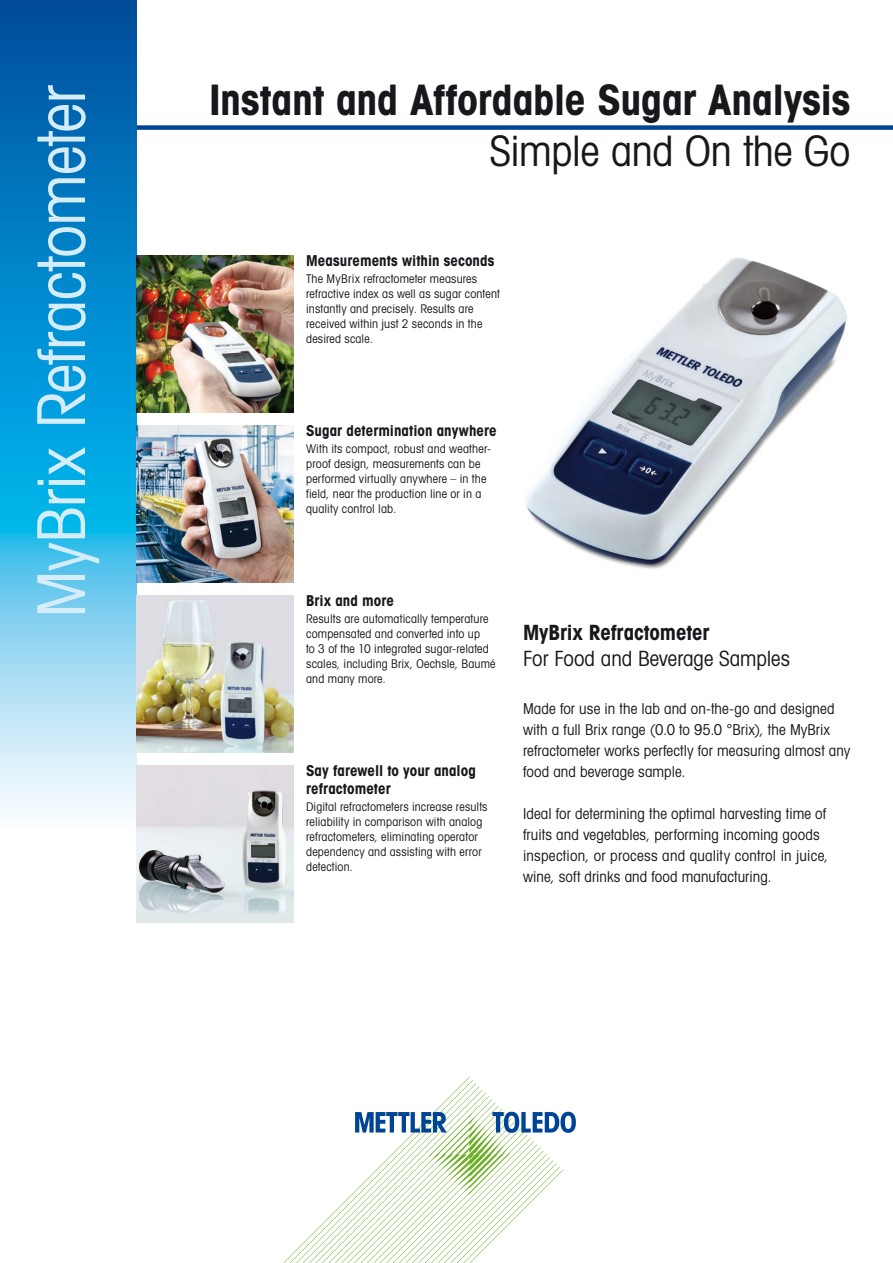
<style>
.page{position:relative;width:893px;height:1263px;background:#fff}
.page>*{position:absolute;margin:0;border:0;box-sizing:border-box;transform-origin:0 0}
.Vertical_Text_44_52{font:66px "Avant Gardefor MT Bk";letter-spacing:-.015em;color:#d5edfa}
.Title_Bold_28_34{font:42px "Avant Gardefor MT Bd";letter-spacing:-.005em;color:#1a171c}
.Title_Book_28_34{font:42px "Avant Gardefor MT Bk";letter-spacing:-.01em;color:#1a171c}
.Subtitle_Bold_14_17{font:21px "Avant Gardefor MT Bk";letter-spacing:-.005em;color:#1a171c}
.Subtitle_Bold_14_17-2{font:21px "Avant Gardefor MT Bd";letter-spacing:-.005em;color:#1a171c}
.Running_Text_with_Sp{font:15px/21px "Avant Gardefor MT Bk";letter-spacing:.005em;color:#1a171c}
.Subtitle_Bold_with_S{font:15px/18px "Avant Gardefor MT Bd";letter-spacing:.005em;color:#1a171c}
.Caption_8_10{font:12px/15px "Avant Gardefor MT Bk";letter-spacing:.015em;color:#1a171c}
</style>
<div class="page">
<div style="left:0;top:125px;width:893px;height:5px;background:#004595"></div>
<svg style="left:0;top:0;width:136px;height:811px;background:#36a1d6"></svg>
<svg style="left:283px;top:1077px;width:293px;height:186px"></svg>
<img style="left:525px;top:257px;width:322px;height:312px">
<img style="left:136px;top:765px;width:157px;height:158px">
<img style="left:136px;top:255px;width:31px;height:157px">
<img style="left:167px;top:255px;width:126px;height:157px">
<img style="left:136px;top:425px;width:31px;height:158px">
<img style="left:167px;top:425px;width:126px;height:158px">
<img style="left:136px;top:595px;width:157px;height:158px">
<p class="Vertical_Text_44_52" style="left:21px;top:618px;width:534px;rotate:-90deg">MyBrix Refractometer</p>
<p class="Title_Bold_28_34" style="left:209px;top:73px;width:643px">Instant and Affordable Sugar Analysis</p>
<p class="Title_Book_28_34" style="left:490px;top:125px;width:362px">Simple and On the Go</p>
<p class="Subtitle_Bold_with_S" style="left:306px;top:251px;width:190px">Measurements within seconds</p>
<p class="Caption_8_10" style="left:306px;top:271px;width:195px">The MyBrix refractometer measures refractive index as well as sugar content instantly and precisely. Results are received within just 2 seconds in the desired scale.</p>
<p class="Subtitle_Bold_with_S" style="left:306px;top:421px;width:192px">Sugar determination anywhere</p>
<p class="Caption_8_10" style="left:306px;top:441px;width:186px">With its compact, robust and weather&shy;proof design, measurements can be performed virtually anywhere – in the field, near the production line or in a quality control lab.</p>
<p class="Subtitle_Bold_with_S" style="left:306px;top:591px;width:89px">Brix and more</p>
<p class="Caption_8_10" style="left:306px;top:611px;width:191px">Results are automatically temperature compensated and converted into up<br>to 3 of the 10 integrated sugar-related scales, including Brix, Oechsle, Baumé and many more.</p>
<p class="Subtitle_Bold_with_S" style="left:306px;top:761px;width:171px">Say farewell to your analog refractometer</p>
<p class="Caption_8_10" style="left:306px;top:799px;width:183px">Digital refractometers increase results reliability in comparison with analog refractometers, eliminating operator dependency and assisting with error detection.</p>
<p class="Subtitle_Bold_14_17-2" style="left:523px;top:619px;width:188px">MyBrix Refractometer</p>
<p class="Subtitle_Bold_14_17" style="left:523px;top:645px;width:268px">For Food and Beverage Samples</p>
<p class="Running_Text_with_Sp" style="left:523px;top:697px;width:329px">Made for use in the lab and on-the-go and designed with a full Brix range (0.0 to 95.0 °Brix), the MyBrix refractometer works perfectly for measuring almost any food and beverage sample.</p>
<p class="Running_Text_with_Sp" style="left:523px;top:802px;width:307px">Ideal for determining the optimal harvesting time of fruits and vegetables, performing incoming goods inspection, or process and quality control in juice, wine, soft drinks and food manufacturing.</p>
</div>
